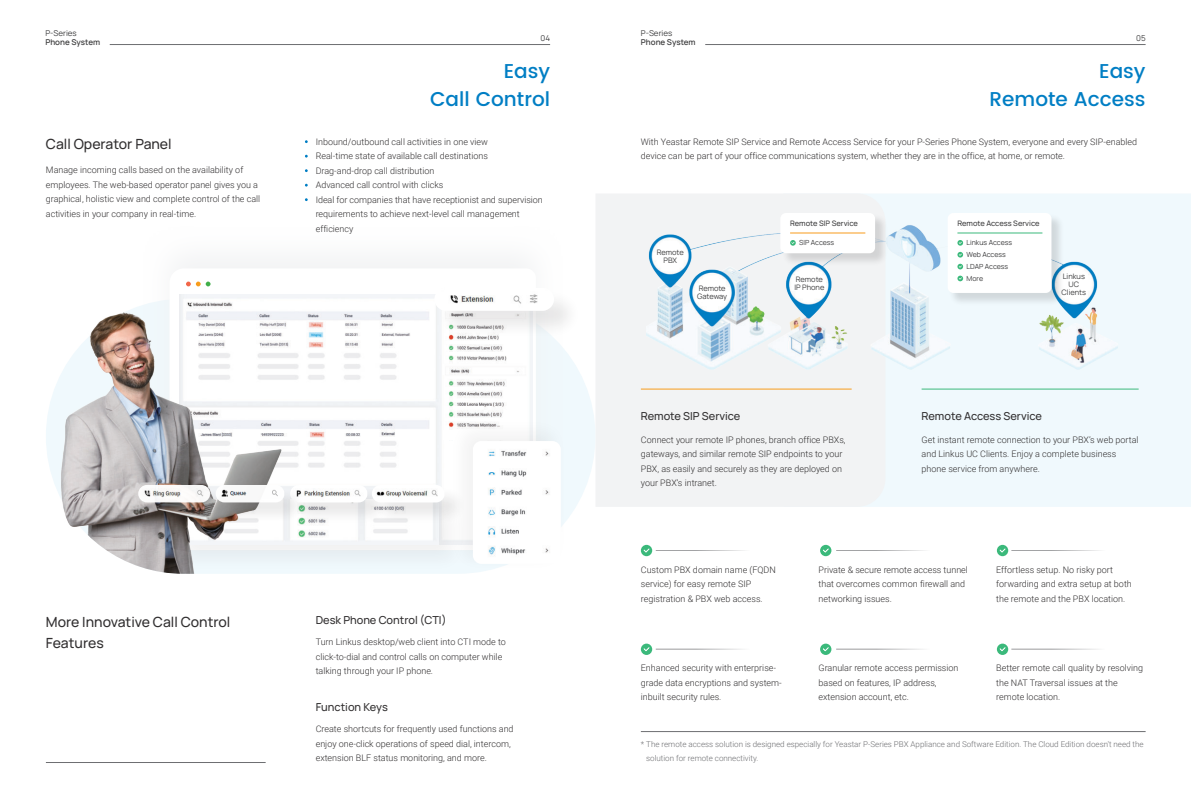
<style>
.page{position:relative;width:1191px;height:808px;background:#fff}
.page>*{position:absolute;margin:0;border:0;box-sizing:border-box;transform-origin:0 0}
.t1{font:500 20px/28px "Poppins";color:#007ec4;text-align:right}
.t2{font:500 14px/21px "Manrope";color:#312f30}
.t3{font:500 11px "Manrope";color:#312f30}
.t4{font:300 9px/14.5px "Roboto";color:#312f30}
.t5{font:300 8px/14px "Roboto";color:#6d6e71}
.t6{font:600 8px "Manrope";color:#3e3e3f}
.t7{font:8px "Manrope";color:#3e3e3f}
.t8{font:7.5px/8px "Manrope";color:#3e3e3f;text-align:center}
.t9{font:500 7.5px "Manrope";color:#3e3e3f}
.t10{font:7px/12px "Manrope";color:#3e3e3f}
</style>
<div class="page">
<div style="left:885px;top:194px;width:306px;height:313px;background:#f0f9fd"></div>
<div style="left:595px;top:193px;width:290px;height:314px;background:#f2f3f4"></div>
<div style="left:46px;top:299px;width:549px;height:275px;background:#f0f9fd;border-radius:137px"></div>
<img style="left:113px;top:554px;width:55px;height:19px">
<hr style="left:110px;top:44px;width:440px;height:1px;background:#6d6e71">
<div style="left:142px;top:226px;width:421px;height:337px;background:linear-gradient(to right,#fbfafb,#fbfcfd)"></div>
<img style="left:179px;top:295px;width:340px;height:190px">
<svg style="left:186px;top:282px;width:24px;height:4px"></svg>
<div style="left:436px;top:289px;width:145px;height:49px;background:#231f20;opacity:.1"></div>
<div style="left:434px;top:288px;width:120px;height:23px;background:#fff;border-radius:11px"></div>
<img style="left:441px;top:294px;width:106px;height:17px">
<div style="left:168px;top:495px;width:299px;height:79px;background:#231f20;opacity:.06"></div>
<img style="left:293px;top:525px;width:145px;height:20px">
<div style="left:292px;top:486px;width:97px;height:39px;background:#231f20;opacity:.1"></div>
<img style="left:306px;top:486px;width:61px;height:16px">
<div style="left:373px;top:486px;width:93px;height:39px;background:#231f20;opacity:.1"></div>
<img style="left:372px;top:486px;width:72px;height:16px">
<div style="left:443px;top:431px;width:63px;height:9px;background:#fff"></div>
<div style="left:448px;top:418px;width:120px;height:154px;background:#f7f8fa"></div>
<div style="left:473px;top:441px;width:88px;height:123px;background:#fff;border-radius:9px"></div>
<img style="left:488px;top:450px;width:62px;height:105px">
<img style="left:61px;top:302px;width:232px;height:252px">
<div style="left:140px;top:486px;width:92px;height:39px;background:#231f20;opacity:.1"></div>
<img style="left:138px;top:485px;width:72px;height:17px">
<div style="left:217px;top:486px;width:89px;height:39px;background:#231f20;opacity:.1"></div>
<img style="left:216px;top:485px;width:68px;height:17px">
<hr style="left:46px;top:762px;width:220px;height:1px;background:#6d6e71">
<hr style="left:641px;top:731px;width:504px;height:1px;background:#6d6e71">
<hr style="left:641px;top:389px;width:210px;height:1px;background:#f89c1c">
<hr style="left:921px;top:389px;width:217px;height:1px;background:#3bb97b">
<svg style="left:641px;top:545px;width:11px;height:11px"></svg>
<svg style="left:641px;top:644px;width:11px;height:11px"></svg>
<svg style="left:820px;top:545px;width:11px;height:11px"></svg>
<svg style="left:820px;top:644px;width:11px;height:11px"></svg>
<svg style="left:997px;top:545px;width:11px;height:11px"></svg>
<svg style="left:997px;top:644px;width:11px;height:11px"></svg>
<img style="left:646px;top:203px;width:505px;height:180px">
<div style="left:781px;top:214px;width:107px;height:52px;background:#231f20;opacity:.15"></div>
<div style="left:780px;top:213px;width:95px;height:40px;background:#fff;border-radius:6px"></div>
<hr style="left:790px;top:233px;width:75px;height:1px;background:#f89c1c">
<svg style="left:790px;top:240px;width:5px;height:6px"></svg>
<div style="left:948px;top:214px;width:116px;height:92px;background:#231f20;opacity:.15"></div>
<div style="left:947px;top:213px;width:104px;height:80px;background:#fff;border-radius:6px"></div>
<hr style="left:957px;top:233px;width:85px;height:1px;background:#3bb97b">
<svg style="left:957px;top:240px;width:6px;height:6px"></svg>
<svg style="left:957px;top:252px;width:6px;height:6px"></svg>
<svg style="left:957px;top:264px;width:6px;height:5px"></svg>
<svg style="left:957px;top:276px;width:6px;height:5px"></svg>
<hr style="left:705px;top:44px;width:440px;height:1px;background:#6d6e71">
<hr style="left:656px;top:550px;width:114px;height:1px;background:#6d6e71">
<hr style="left:836px;top:550px;width:114px;height:1px;background:#6d6e71">
<hr style="left:1011px;top:550px;width:114px;height:1px;background:#6d6e71">
<hr style="left:656px;top:649px;width:114px;height:1px;background:#6d6e71">
<hr style="left:836px;top:649px;width:114px;height:1px;background:#6d6e71">
<hr style="left:1011px;top:649px;width:114px;height:1px;background:#6d6e71">
<p class="t7" style="left:45px;top:28px;width:33px">P-Series</p>
<p class="t6" style="left:45px;top:39px;width:56px">Phone System</p>
<p class="t7" style="left:540px;top:35px;width:11px">04</p>
<h1 class="t1" style="left:430px;top:59px;width:121px">Easy<br>Call Control</h1>
<p class="t7" style="left:641px;top:28px;width:33px">P-Series</p>
<p class="t6" style="left:641px;top:39px;width:56px">Phone System</p>
<p class="t7" style="left:1136px;top:35px;width:11px">05</p>
<h1 class="t1" style="left:989px;top:59px;width:157px">Easy<br>Remote Access</h1>
<h2 class="t2" style="left:46px;top:133px;width:127px">Call Operator Panel</h2>
<p class="t4" style="left:46px;top:163px;width:216px">Manage incoming calls based on the availability of employees. The web-based operator panel gives you a graphical, holistic view and complete control of the call activities in your company in real-time.</p>
<p class="t4" style="left:316px;top:135px;width:229px">Inbound/outbound call activities in one view<br>Real-time state of available call destinations Drag-and-drop call distribution<br>Advanced call control with clicks<br>Ideal for companies that have receptionist and supervision requirements to achieve next-level call management efficiency</p>
<p class="t4" style="left:641px;top:135px;width:498px">With Yeastar Remote SIP Service and Remote Access Service for your P-Series Phone System, everyone and every SIP-enabled device can be part of your office communications system, whether they are in the office, at home, or remote.</p>
<p class="t8" style="left:656px;top:249px;width:29px">Remote<br>PBX</p>
<p class="t8" style="left:697px;top:285px;width:31px;text-align:left">Remote<br>Gateway</p>
<p class="t9" style="left:790px;top:218px;width:69px">Remote SIP Service</p>
<p class="t10" style="left:799px;top:237px;width:36px">SIP Access</p>
<p class="t9" style="left:957px;top:218px;width:84px">Remote Access Service</p>
<p class="t10" style="left:966px;top:237px;width:47px">Linkus Access<br>Web Access<br>LDAP Access<br>More</p>
<p class="t8" style="left:794px;top:276px;width:32px;text-align:left">Remote<br>IP Phone</p>
<p class="t8" style="left:1061px;top:273px;width:26px">Linkus<br>UC<br>Clients</p>
<p class="t3" style="left:641px;top:408px;width:101px">Remote SIP Service</p>
<p class="t3" style="left:921px;top:408px;width:122px">Remote Access Service</p>
<p class="t4" style="left:641px;top:433px;width:206px">Connect your remote IP phones, branch office PBXs, gateways, and similar remote SIP endpoints to your PBX, as easily and securely as they are deployed on your PBX’s intranet.</p>
<p class="t4" style="left:921px;top:433px;width:218px">Get instant remote connection to your PBX’s web portal and Linkus UC Clients. Enjoy a complete business phone service from anywhere.</p>
<p class="t4" style="left:641px;top:563px;width:136px">Custom PBX domain name (FQDN service) for easy remote SIP registration &amp; PBX web access.</p>
<p class="t4" style="left:818px;top:563px;width:151px">Private &amp; secure remote access tunnel that overcomes common firewall and networking issues.</p>
<p class="t4" style="left:996px;top:563px;width:137px">Effortless setup. No risky port forwarding and extra setup at both the remote and the PBX location.</p>
<h2 class="t2" style="left:46px;top:610px;width:186px">More Innovative Call Control<br>Features</h2>
<p class="t3" style="left:316px;top:612px;width:132px">Desk Phone Control (CTI)</p>
<p class="t4" style="left:316px;top:636px;width:192px">Turn Linkus desktop/web client into CTI mode to click-to-dial and control calls on computer while talking through your IP phone.</p>
<p class="t3" style="left:316px;top:699px;width:74px">Function Keys</p>
<p class="t4" style="left:641px;top:661px;width:142px">Enhanced security with enterprise&shy;grade data encryptions and system&shy;inbuilt security rules.</p>
<p class="t4" style="left:818px;top:661px;width:141px">Granular remote access permission based on features, IP address, extension account, etc.</p>
<p class="t4" style="left:996px;top:661px;width:148px">Better remote call quality by resolving the NAT Traversal issues at the remote location.</p>
<p class="t4" style="left:316px;top:722px;width:199px">Create shortcuts for frequently used functions and enjoy one-click operations of speed dial, intercom, extension BLF status monitoring, and more.</p>
<p class="t5" style="left:646px;top:738px;width:499px;text-indent:-5px">* The remote access solution is designed especially for Yeastar P-Series PBX Appliance and Software Edition. The Cloud Edition doesn't need the solution for remote connectivity.</p>
</div>
